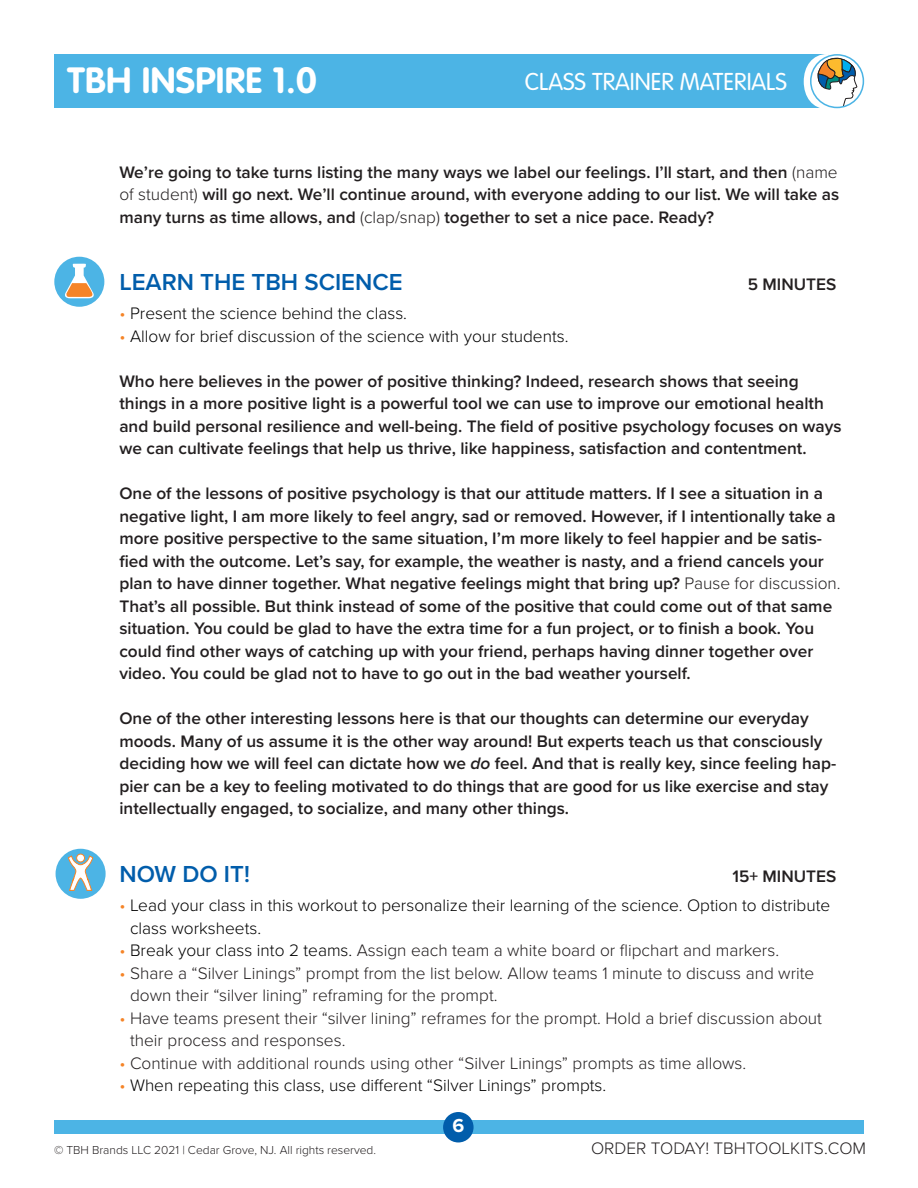
<style>
.page{position:relative;width:918px;height:1188px;background:#fff}
.page>*{position:absolute;margin:0;border:0;box-sizing:border-box;transform-origin:0 0}
.t1{font:700 36px "VAG Rounded";letter-spacing:.01em;color:#fff}
.t2{font:600 24px "Proxima Nova";color:#015dab}
.Activity{font:300 24px "VAG Rounded";color:#fff}
.t3{font:700 19.5px "Proxima Nova";color:#fff}
.t4{font:600 17.25px/22.5px "Proxima Nova";color:#231f20}
.List_Paragraph{font:300 17.25px/22.5px "Proxima Nova";color:#231f20}
.t5{font:300 17.25px/22.5px "Proxima Nova";color:#000}
.Copyright{font:300 12px "Proxima Nova";color:#231f20}
.s1{font-weight:300}
.s2{color:#f58427}
.s3{font-style:italic}
.s4{color:#000}
</style>
<div class="page">
<div style="left:54px;top:54px;width:775px;height:54px;background:#4cb4e5"></div>
<svg style="left:804px;top:54px;width:53px;height:55px"></svg>
<div style="left:810px;top:54px;width:54px;height:54px;border:2px solid #4cb4e5;border-radius:50%"></div>
<div style="left:54px;top:257px;width:50px;height:50px;background:#4cb4e5;border-radius:50%"></div>
<svg style="left:65px;top:264px;width:29px;height:34px"></svg>
<div style="left:56px;top:849px;width:50px;height:50px;background:#4cb4e5;border-radius:50%"></div>
<div style="left:76px;top:854px;width:9px;height:8px;border:1px solid #f58427;border-radius:50%"></div>
<svg style="left:68px;top:856px;width:26px;height:35px"></svg>
<div style="left:54px;top:1120px;width:810px;height:14px;background:#4cb4e5"></div>
<div style="left:443px;top:1112px;width:31px;height:30px;background:#015dab;border-radius:50%"></div>
<p class="t1" style="left:68px;top:59px;width:251px">TBH INSPIRE 1.0</p>
<p class="Activity" style="left:525px;top:68px;width:264px">CLASS TRAINER MATERIALS</p>
<p class="t4" style="left:119px;top:160px;width:721px;text-align:justify">We’re going to take turns listing the many ways we label our feelings. I’ll start, and then <span class="s1">(name of student)</span> will go next. We’ll continue around, with everyone adding to our list. We will take as many turns as time allows, and <span class="s1">(clap/snap)</span> together to set a nice pace. Ready?</p>
<p class="t2" style="left:119px;top:264px;width:285px">LEARN THE TBH SCIENCE</p>
<p class="t4" style="left:748px;top:273px;width:90px">5 MINUTES</p>
<p class="t5" style="left:119px;top:302px;width:289px"><span class="s2">•</span> Present the science behind the class.</p>
<p class="t5" style="left:119px;top:324px;width:451px"><span class="s2">•</span> Allow for brief discussion of the science with your students.</p>
<p class="t4" style="left:119px;top:369px;width:724px">Who here believes in the power of positive thinking? Indeed, research shows that seeing things in a more positive light is a powerful tool we can use to improve our emotional health and build personal resilience and well-being. The field of positive psychology focuses on ways we can cultivate feelings that help us thrive, like happiness, satisfaction and contentment.</p>
<p class="t4" style="left:119px;top:482px;width:723px">One of the lessons of positive psychology is that our attitude matters. If I see a situation in a negative light, I am more likely to feel angry, sad or removed. However, if I intentionally take a more positive perspective to the same situation, I’m more likely to feel happier and be satis&shy;fied with the outcome. Let’s say, for example, the weather is nasty, and a friend cancels your plan to have dinner together. What negative feelings might that bring up? <span class="s1">Pause for discussion.<br></span>That’s all possible. But think instead of some of the positive that could come out of that same situation. You could be glad to have the extra time for a fun project, or to finish a book. You could find other ways of catching up with your friend, perhaps having dinner together over video. You could be glad not to have to go out in the bad weather yourself.</p>
<p class="t4" style="left:119px;top:707px;width:718px">One of the other interesting lessons here is that our thoughts can determine our everyday moods. Many of us assume it is the other way around! But experts teach us that consciously deciding how we will feel can dictate how we <span class="s3">do</span> feel. And that is really key, since feeling hap&shy;pier can be a key to feeling motivated to do things that are good for us like exercise and stay intellectually engaged, to socialize, and many other things.</p>
<p class="t2" style="left:119px;top:856px;width:132px">NOW DO IT!</p>
<p class="t4" style="left:733px;top:864px;width:105px">15+ MINUTES</p>
<p class="t5" style="left:130px;top:893px;width:702px;text-indent:-11px"><span class="s2">•</span> Lead your class in this workout to personalize their learning of the science. Option to distribute class worksheets.</p>
<p class="List_Paragraph" style="left:119px;top:938px;width:661px"><span class="s2">•</span> <span class="s4">Break your class into 2 teams.</span> Assign each team a white board or flipchart and markers.</p>
<p class="List_Paragraph" style="left:130px;top:961px;width:686px;text-indent:-11px"><span class="s2">•</span> Share a “Silver Linings” prompt from the list below. Allow teams 1 minute to discuss and write down their “silver lining” reframing for the prompt.</p>
<p class="List_Paragraph" style="left:130px;top:1006px;width:693px;text-indent:-11px"><span class="s2">•</span> Have teams present their “silver lining” reframes for the prompt. Hold a brief discussion about their process and responses.</p>
<p class="List_Paragraph" style="left:119px;top:1051px;width:628px"><span class="s2">•</span> Continue with additional rounds using other “Silver Linings” prompts as time allows.</p>
<p class="t5" style="left:119px;top:1073px;width:488px"><span class="s2">•</span> When repeating this class, use different “Silver Linings” prompts.</p>
<p class="Copyright" style="left:54px;top:1141px;width:324px">© TBH Brands LLC 2021 | Cedar Grove, NJ. All rights reserved.</p>
<p class="t3" style="left:452px;top:1111px;width:13px">6</p>
<p class="List_Paragraph" style="left:591px;top:1136px;width:277px">ORDER TODAY! TBHTOOLKITS.COM</p>
</div>
